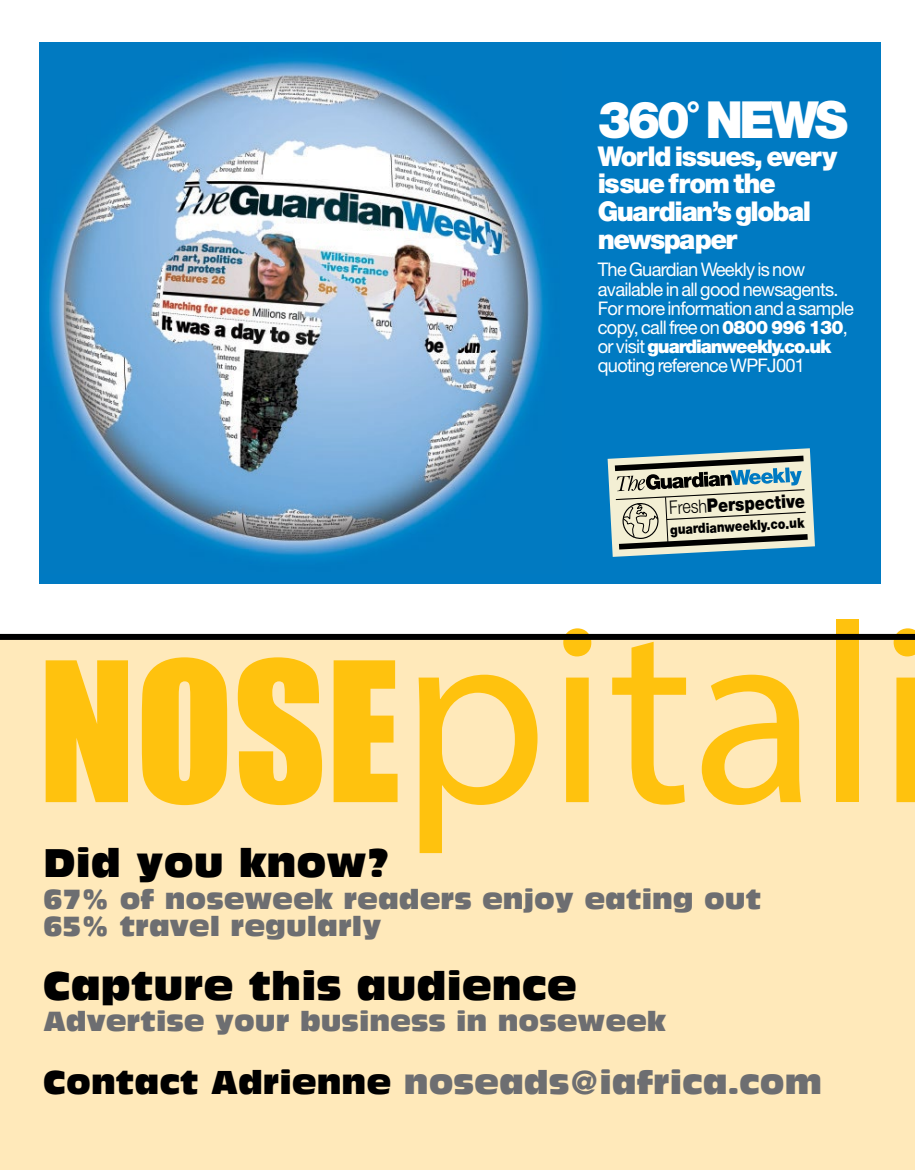
<style>
.page{position:relative;width:915px;height:1170px;background:#fff}
.page>*{position:absolute;margin:0;border:0;box-sizing:border-box;transform-origin:0 0}
.t1{font:257.25px "Myriad Pro";color:#ffc20e}
.t2{font:900 51.15px "Corporate GNL Display";letter-spacing:-.075em;color:#fff}
.t3{font:39px "Antique Olive Compact";color:#000}
.t4{font:32.25px "Antique Olive Compact";color:#6d6e71}
.t5{font:900 27.3px/27.8px "Corporate GNL Display";letter-spacing:-.06em;color:#fff}
.t6{font:27px/27.8px "Antique Olive Compact";color:#6d6e71}
.t7{font:18.75px/19.2px "Corporate GNL Text";letter-spacing:-.04em;color:#fff}
.t8{font:900 18.75px "Corporate GNL Display";letter-spacing:-.06em;color:#fff}
.t9{font:900 18.6px "Corporate GNL Display";color:#000;scale:.86 1}
.t10{font:900 13.95px "Corporate GNL Display";color:#000;scale:.86 1}
.s1{font-family:"Corporate GNL Display";font-weight:900}
.s2{font-family:"Corporate GNL Text";font-weight:400}
.s3{font-weight:300}
.s4{font-family:"Impact";font-size:179.25px}
.s5{color:#000}
</style>
<div class="page">
<div style="left:0;top:638px;width:914px;height:531px;background:#ffe9ba"></div>
<div style="left:39px;top:42px;width:841px;height:541px;background:#007ac2"></div>
<img style="left:46px;top:58px;width:500px;height:500px">
<svg style="left:607px;top:448px;width:207px;height:109px;background:#a7b6ae"></svg>
<div style="left:0;top:634px;width:914px;height:6px;background:#000"></div>
<h2 class="t2" style="left:597px;top:89px;width:252px">360˚ NEWS</h2>
<h3 class="t5" style="left:597px;top:142px;width:241px">World issues, every issue from the<br>Guardian’s global newspaper</h3>
<p class="t7" style="left:597px;top:260px;width:257px">The Guardian Weekly is now available in all good newsagents.<br>For more information and a sample copy, call free on <span class="s1">0800 996 130</span>,</p>
<p class="t8" style="left:597px;top:335px;width:235px"><span class="s2">or visit</span> guardianweekly.co.uk</p>
<p class="t7" style="left:597px;top:356px;width:208px">quoting reference WPFJ001</p>
<p class="t9" style="left:668px;top:496px;width:159px;rotate:-3deg"><span class="s3">Fresh</span>Perspective</p>
<p class="t10" style="left:669px;top:521px;width:157px;rotate:-3deg">guardianweekly.co.uk</p>
<h1 class="t1" style="left:38px;top:557px;width:900px"><span class="s4">NOSE</span>pitali</h1>
<h3 class="t3" style="left:43px;top:839px;width:349px">Did you know?</h3>
<h3 class="t6" style="left:43px;top:883px;width:719px">67% of noseweek readers enjoy eating out<br>65% travel regularly</h3>
<h3 class="t3" style="left:43px;top:961px;width:535px">Capture this audience</h3>
<h3 class="t6" style="left:43px;top:1005px;width:624px">Advertise your business in noseweek</h3>
<h3 class="t4" style="left:43px;top:1062px;width:779px"><span class="s5">Contact Adrienne</span> noseads@iafrica.com</h3>
</div>
